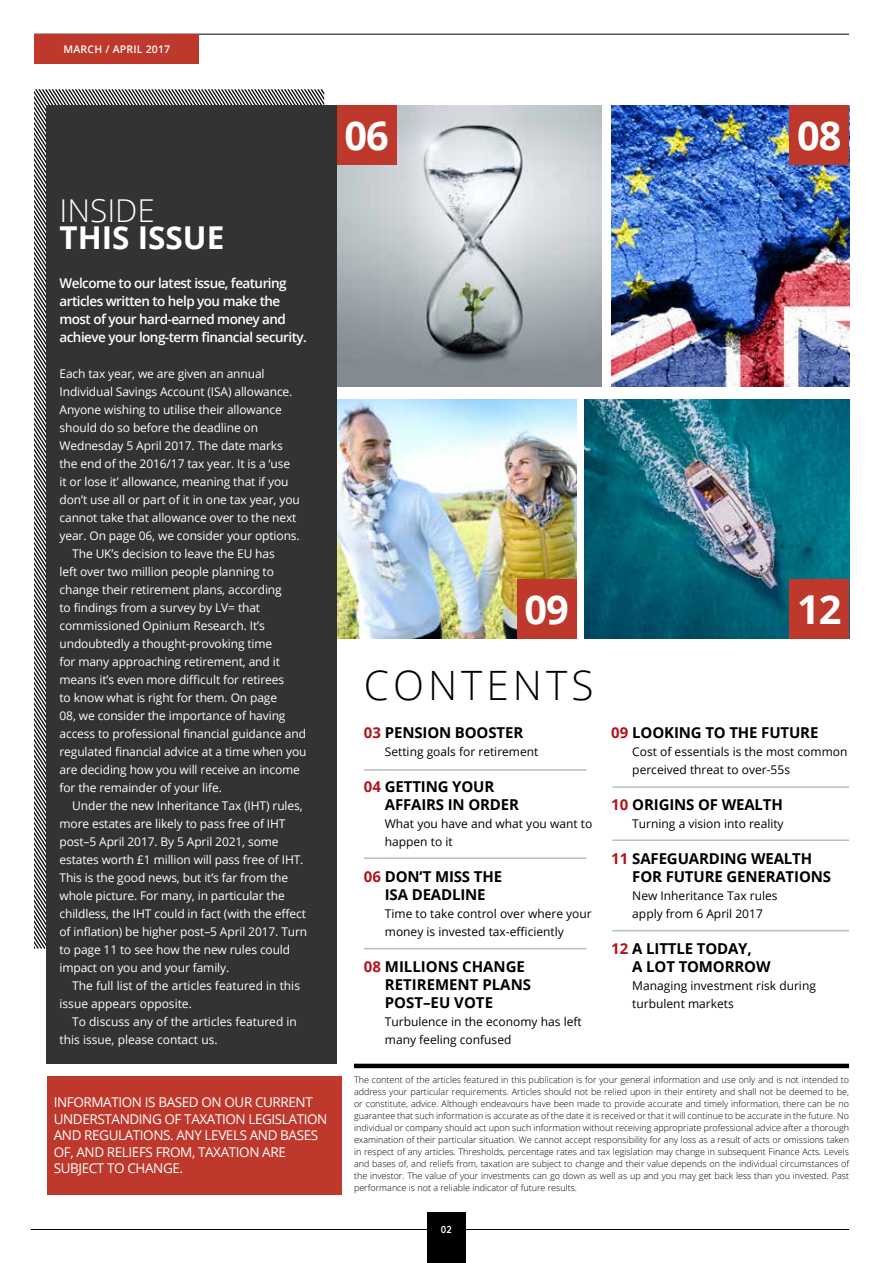
<style>
.page{position:relative;width:893px;height:1263px;background:#fff}
.page>*{position:absolute;margin:0;border:0;box-sizing:border-box;transform-origin:0 0}
.t1{font:300 40.5px "Open Sans";letter-spacing:.1em;color:#000}
.t2{font:700 39.75px "Open Sans";letter-spacing:-.03em;color:#fff}
.t3{font:700 31.5px "Open Sans";color:#fff}
.t4{font:300 31.5px "Open Sans";color:#fff}
.t5{font:700 15px/18px "Open Sans";letter-spacing:-.01em;color:#000}
.t6{font:13.5px/16.5px "Open Sans";letter-spacing:-.03em;color:#fff}
.t7{font:600 13.5px/18px "Open Sans";letter-spacing:-.04em;color:#fff}
.t8{font:12px "Open Sans";letter-spacing:-.01em;color:#fff}
.t9{font:12px/18px "Open Sans";color:#000}
.t10{font:600 10.5px "Open Sans";letter-spacing:.02em;color:#fff}
.t11{font:600 10.5px "Proxima Nova Cond";color:#fff}
.t12{font:300 9px/12px "Open Sans";color:#000;text-align:justify}
.s1{color:#b5121b}
</style>
<div class="page">
<svg style="left:34px;top:89px;width:291px;height:860px"></svg>
<hr style="left:31px;top:1229px;width:818px;height:1px;background:#000">
<img style="left:337px;top:105px;width:264px;height:281px">
<img style="left:611px;top:105px;width:238px;height:281px">
<img style="left:337px;top:399px;width:239px;height:239px">
<img style="left:584px;top:399px;width:265px;height:239px">
<div style="left:47px;top:105px;width:290px;height:959px;background:#333334"></div>
<hr style="left:34px;top:34px;width:815px;height:1px;background:#000">
<div style="left:427px;top:1212px;width:39px;height:51px;background:#000"></div>
<hr style="left:364px;top:857px;width:222px;height:2px;background:#bcbec0">
<hr style="left:364px;top:769px;width:222px;height:2px;background:#bcbec0">
<hr style="left:612px;top:786px;width:237px;height:2px;background:#bcbec0">
<hr style="left:612px;top:839px;width:237px;height:2px;background:#bcbec0">
<hr style="left:612px;top:930px;width:237px;height:1px;background:#bcbec0">
<hr style="left:364px;top:948px;width:222px;height:1px;background:#bcbec0">
<hr style="left:354px;top:1064px;width:495px;height:4px;background:#000">
<div style="left:47px;top:1076px;width:294px;height:118px;background:#be392c"></div>
<div style="left:34px;top:34px;width:164px;height:29px;background:#be392c"></div>
<div style="left:337px;top:105px;width:59px;height:60px;background:#be392c"></div>
<div style="left:790px;top:105px;width:59px;height:60px;background:#be392c"></div>
<div style="left:790px;top:579px;width:59px;height:59px;background:#be392c"></div>
<div style="left:517px;top:579px;width:59px;height:59px;background:#be392c"></div>
<p class="t10" style="left:64px;top:42px;width:108px">MARCH / APRIL 2017</p>
<h3 class="t4" style="left:60px;top:189px;width:97px">INSIDE</h3>
<h3 class="t3" style="left:60px;top:216px;width:166px">THIS ISSUE</h3>
<p class="t7" style="left:60px;top:274px;width:249px">Welcome to our latest issue, featuring articles written to help you make the most of your hard-earned money and achieve your long-term financial security.</p>
<p class="t8" style="left:60px;top:365px;width:207px">Each tax year, we are given an annual</p>
<p class="t8" style="left:60px;top:383px;width:234px">Individual Savings Account (ISA) allowance.</p>
<p class="t8" style="left:60px;top:401px;width:224px">Anyone wishing to utilise their allowance</p>
<p class="t8" style="left:60px;top:419px;width:200px">should do so before the deadline on</p>
<p class="t8" style="left:60px;top:437px;width:225px">Wednesday 5 April 2017. The date marks</p>
<p class="t8" style="left:60px;top:455px;width:232px">the end of the 2016/17 tax year. It is a ‘use</p>
<p class="t8" style="left:60px;top:473px;width:231px">it or lose it’ allowance, meaning that if you</p>
<p class="t8" style="left:60px;top:491px;width:242px">don’t use all or part of it in one tax year, you</p>
<p class="t8" style="left:60px;top:509px;width:238px">cannot take that allowance over to the next</p>
<p class="t8" style="left:60px;top:527px;width:242px">year. On page 06, we consider your options.</p>
<p class="t8" style="left:72px;top:545px;width:204px">The UK’s decision to leave the EU has</p>
<p class="t8" style="left:60px;top:563px;width:216px">left over two million people planning to</p>
<p class="t8" style="left:60px;top:581px;width:224px">change their retirement plans, according</p>
<p class="t8" style="left:60px;top:599px;width:202px">to findings from a survey by LV= that</p>
<p class="t8" style="left:60px;top:617px;width:207px">commissioned Opinium Research. It’s</p>
<p class="t8" style="left:60px;top:635px;width:214px">undoubtedly a thought-provoking time</p>
<p class="t8" style="left:60px;top:653px;width:222px">for many approaching retirement, and it</p>
<p class="t8" style="left:60px;top:671px;width:226px">means it’s even more difficult for retirees</p>
<p class="t8" style="left:60px;top:689px;width:219px">to know what is right for them. On page</p>
<p class="t8" style="left:60px;top:707px;width:227px">08, we consider the importance of having</p>
<p class="t8" style="left:60px;top:725px;width:248px">access to professional financial guidance and</p>
<p class="t8" style="left:60px;top:743px;width:248px">regulated financial advice at a time when you</p>
<p class="t8" style="left:60px;top:761px;width:242px">are deciding how you will receive an income</p>
<p class="t8" style="left:60px;top:779px;width:164px">for the remainder of your life.</p>
<p class="t8" style="left:72px;top:797px;width:232px">Under the new Inheritance Tax (IHT) rules,</p>
<p class="t8" style="left:60px;top:815px;width:228px">more estates are likely to pass free of IHT</p>
<p class="t8" style="left:60px;top:833px;width:221px">post–5 April 2017. By 5 April 2021, some</p>
<p class="t8" style="left:60px;top:851px;width:245px">estates worth £1 million will pass free of IHT.</p>
<p class="t8" style="left:60px;top:869px;width:230px">This is the good news, but it’s far from the</p>
<p class="t8" style="left:60px;top:887px;width:227px">whole picture. For many, in particular the</p>
<p class="t8" style="left:60px;top:905px;width:248px">childless, the IHT could in fact (with the effect</p>
<p class="t8" style="left:60px;top:923px;width:249px">of inflation) be higher post–5 April 2017. Turn</p>
<p class="t8" style="left:60px;top:941px;width:232px">to page 11 to see how the new rules could</p>
<p class="t8" style="left:60px;top:959px;width:171px">impact on you and your family.</p>
<p class="t8" style="left:72px;top:977px;width:229px">The full list of the articles featured in this</p>
<p class="t8" style="left:60px;top:995px;width:134px">issue appears opposite.</p>
<p class="t8" style="left:72px;top:1013px;width:226px">To discuss any of the articles featured in</p>
<p class="t8" style="left:60px;top:1031px;width:160px">this issue, please contact us.</p>
<p class="t6" style="left:54px;top:1094px;width:275px">INFORMATION IS BASED ON OUR CURRENT UNDERSTANDING OF TAXATION LEGISLATION AND REGULATIONS. ANY LEVELS AND BASES OF, AND RELIEFS FROM, TAXATION ARE SUBJECT TO CHANGE.</p>
<h2 class="t2" style="left:345px;top:108px;width:46px">06</h2>
<h2 class="t2" style="left:797px;top:108px;width:46px">08</h2>
<h2 class="t2" style="left:524px;top:581px;width:46px">09</h2>
<h2 class="t2" style="left:797px;top:581px;width:46px">12</h2>
<h1 class="t1" style="left:364px;top:658px;width:231px">CONTENTS</h1>
<p class="t5" style="left:364px;top:723px;width:161px"><span class="s1">03</span> PENSION BOOSTER</p>
<p class="t9" style="left:385px;top:742px;width:155px">Setting goals for retirement</p>
<p class="t5" style="left:385px;top:777px;width:136px;text-indent:-21px"><span class="s1">04</span> GETTING YOUR<br>AFFAIRS IN ORDER</p>
<p class="t9" style="left:385px;top:814px;width:209px">What you have and what you want to happen to it</p>
<p class="t5" style="left:364px;top:867px;width:140px;text-align:center"><span class="s1">06</span> DON’T MISS THE<br>ISA DEADLINE</p>
<p class="t9" style="left:385px;top:904px;width:208px">Time to take control over where your money is invested tax-efficiently</p>
<p class="t5" style="left:385px;top:957px;width:148px;text-indent:-21px"><span class="s1">08</span> MILLIONS CHANGE<br>RETIREMENT PLANS<br>POST–EU VOTE</p>
<p class="t9" style="left:385px;top:1012px;width:198px">Turbulence in the economy has left many feeling confused</p>
<p class="t5" style="left:611px;top:723px;width:209px"><span class="s1">09</span> LOOKING TO THE FUTURE</p>
<p class="t9" style="left:632px;top:742px;width:217px">Cost of essentials is the most common perceived threat to over-55s</p>
<p class="t5" style="left:611px;top:795px;width:173px"><span class="s1">10</span> ORIGINS OF WEALTH</p>
<p class="t9" style="left:632px;top:814px;width:153px">Turning a vision into reality</p>
<p class="t5" style="left:632px;top:849px;width:200px;text-indent:-21px"><span class="s1">11</span> SAFEGUARDING WEALTH<br>FOR FUTURE GENERATIONS</p>
<p class="t9" style="left:632px;top:886px;width:147px">New Inheritance Tax rules apply from 6 April 2017</p>
<p class="t5" style="left:632px;top:939px;width:140px;text-indent:-21px"><span class="s1">12</span> A LITTLE TODAY,<br>A LOT TOMORROW</p>
<p class="t9" style="left:632px;top:976px;width:185px">Managing investment risk during turbulent markets</p>
<p class="t12" style="left:354px;top:1073px;width:497px">The content of the articles featured in this publication is for your general information and use only and is not intended to address your particular requirements. Articles should not be relied upon in their entirety and shall not be deemed to be, or constitute, advice. Although endeavours have been made to provide accurate and timely information, there can be no guarantee that such information is accurate as of the date it is received or that it will continue to be accurate in the future. No individual or company should act upon such information without receiving appropriate professional advice after a thorough examination of their particular situation. We cannot accept responsibility for any loss as a result of acts or omissions taken in respect of any articles. Thresholds, percentage rates and tax legislation may change in subsequent Finance Acts. Levels and bases of, and reliefs from, taxation are subject to change and their value depends on the individual circumstances of the investor. The value of your investments can go down as well as up and you may get back less than you invested. Past performance is not a reliable indicator of future results.</p>
<p class="t11" style="left:441px;top:1223px;width:12px">02</p>
</div>
